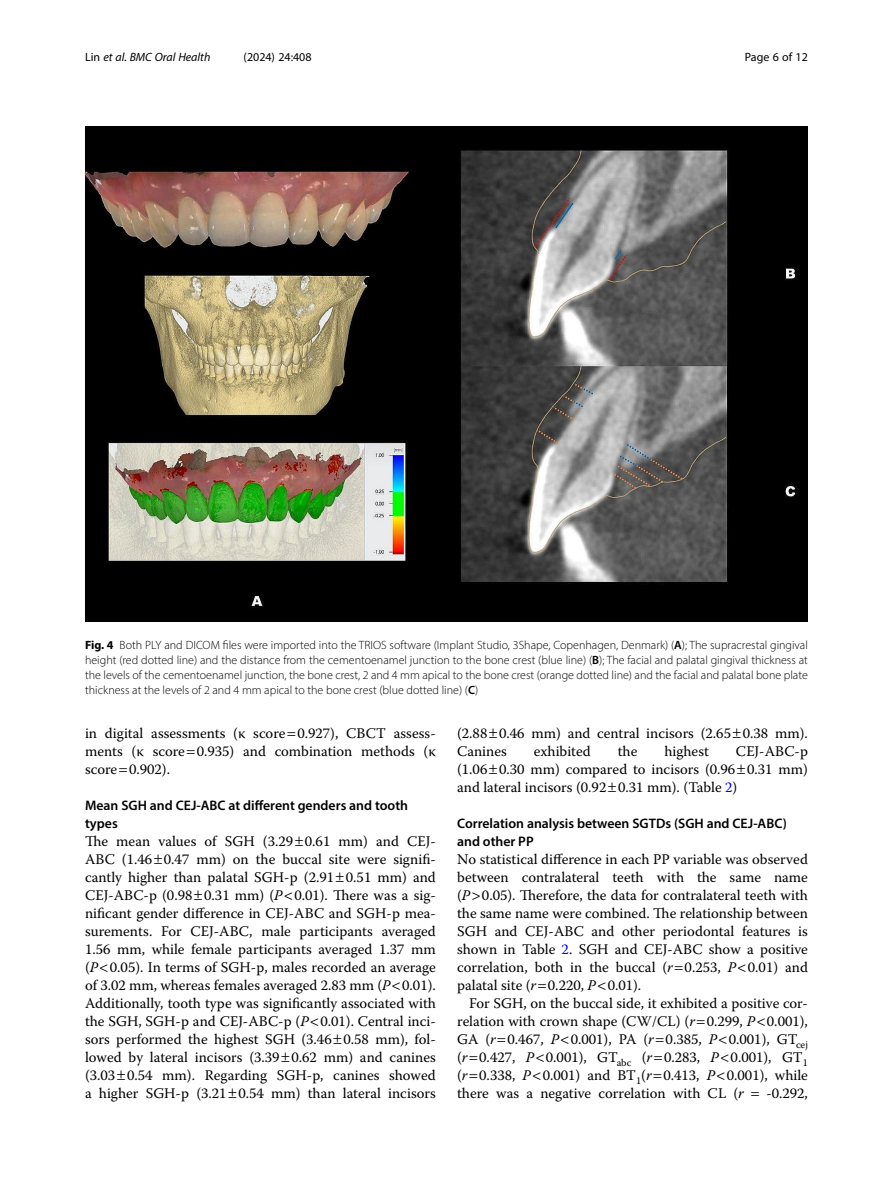
<style>
.page{position:relative;width:893px;height:1191px;background:#fff}
.page>*{position:absolute;margin:0;border:0;box-sizing:border-box;transform-origin:0 0}
.Body_Text{font:14.7px/18px "Warnock Pro";color:#000;text-align:justify}
.Body_Text_Indent{font:14.7px/18px "Warnock Pro";color:#000;text-align:justify}
.Head_2{font:600 13.8px/18px "Myriad Pro";color:#000}
.Figure_Caption{font:300 12px/15px "Myriad Pro";color:#000;text-align:justify}
.t1{font:italic 12px "Myriad Pro";color:#000}
.t2{font:12px "Myriad Pro";color:#000}
.s1{font-style:normal}
.s2{font-weight:700}
.s3{font-weight:600}
.s4{font-style:italic}
.s5{color:#00f}
</style>
<div class="page">
<img style="left:85px;top:126px;width:723px;height:495px">
<p class="t1" style="left:85px;top:50px;width:127px"><span class="s1">Lin</span> et al. BMC Oral Health</p>
<p class="t2" style="left:244px;top:50px;width:70px">(2024) 24:408</p>
<p class="t2" style="left:745px;top:50px;width:65px">Page 6 of 12</p>
<p class="Figure_Caption" style="left:85px;top:637px;width:724px"><span class="s2">Fig. 4</span> Both PLY and DICOM files were imported into the TRIOS software (Implant Studio, 3Shape, Copenhagen, Denmark) (<span class="s3">A</span>); The supracrestal gingival height (red dotted line) and the distance from the cementoenamel junction to the bone crest (blue line) (<span class="s3">B</span>); The facial and palatal gingival thickness at the levels of the cementoenamel junction, the bone crest, 2 and 4 mm apical to the bone crest (orange dotted line) and the facial and palatal bone plate thickness at the levels of 2 and 4 mm apical to the bone crest (blue dotted line) (<span class="s3">C</span>)</p>
<p class="Body_Text" style="left:85px;top:724px;width:352px">in digital assessments (κ score 0.927), CBCT assess&shy;ments (κ score 0.935) and combination methods (κ score 0.902).</p>
<p class="Head_2" style="left:85px;top:796px;width:325px">Mean SGH and CEJ-ABC at different genders and tooth types</p>
<p class="Body_Text" style="left:85px;top:832px;width:352px">The mean values of SGH (3.29 0.61 mm) and CEJ-ABC (1.46 0.47 mm) on the buccal site were signifi&shy;cantly higher than palatal SGH-p (2.91 0.51 mm) and CEJ-ABC-p (0.98 0.31 mm) (<span class="s4">P</span> 0.01). There was a sig&shy;nificant gender difference in CEJ-ABC and SGH-p mea&shy;surements. For CEJ-ABC, male participants averaged 1.56 mm, while female participants averaged 1.37 mm (<span class="s4">P</span> 0.05). In terms of SGH-p, males recorded an average of 3.02 mm, whereas females averaged 2.83 mm (<span class="s4">P</span> 0.01).<br>Additionally, tooth type was significantly associated with the SGH, SGH-p and CEJ-ABC-p (<span class="s4">P</span> 0.01). Central inci&shy;sors performed the highest SGH (3.46 0.58 mm), fol&shy;lowed by lateral incisors (3.39 0.62 mm) and canines (3.03 0.54 mm). Regarding SGH-p, canines showed a higher SGH-p (3.21 0.54 mm) than lateral incisors</p>
<p class="Body_Text" style="left:457px;top:724px;width:352px">(2.88 0.46 mm) and central incisors (2.65 0.38 mm).<br>Canines</p>
<p class="Body_Text" style="left:534px;top:742px;width:59px">exhibited</p>
<p class="Body_Text" style="left:618px;top:742px;width:21px">the</p>
<p class="Body_Text" style="left:664px;top:742px;width:46px">highest</p>
<p class="Body_Text" style="left:457px;top:742px;width:352px;text-indent:279px">CEJ-ABC-p (1.06 0.30 mm) compared to incisors (0.96 0.31 mm) and lateral incisors (0.92 0.31 mm). (Table <span class="s5">2</span>)</p>
<p class="Head_2" style="left:457px;top:814px;width:331px">Correlation analysis between SGTDs (SGH and CEJ-ABC) and other PP</p>
<p class="Body_Text" style="left:457px;top:850px;width:352px">No statistical difference in each PP variable was observed between contralateral teeth with the same name (<span class="s4">P</span> 0.05). Therefore, the data for contralateral teeth with the same name were combined. The relationship between SGH and CEJ-ABC and other periodontal features is shown in Table <span class="s5">2</span>. SGH and CEJ-ABC show a positive correlation, both in the buccal (<span class="s4">r</span> 0.253, <span class="s4">P</span> 0.01) and palatal site (<span class="s4">r</span> 0.220, <span class="s4">P</span> 0.01).</p>
<p class="Body_Text_Indent" style="left:457px;top:994px;width:352px;text-indent:12px">For SGH, on the buccal side, it exhibited a positive cor&shy;relation with crown shape (CW/CL) (<span class="s4">r</span> 0.299, <span class="s4">P</span> 0.001), GA (<span class="s4">r</span> 0.467, <span class="s4">P</span> 0.001), PA (<span class="s4">r</span> 0.385, <span class="s4">P</span> 0.001), GT<sub>cej </sub>(<span class="s4">r</span> 0.427, <span class="s4">P</span> 0.001), GT<sub>abc</sub> (<span class="s4">r</span> 0.283, <span class="s4">P</span> 0.001), GT<sub>1 </sub>(<span class="s4">r</span> 0.338, <span class="s4">P</span> 0.001) and BT<sub>1</sub>(<span class="s4">r</span> 0.413, <span class="s4">P</span> 0.001), while there was a negative correlation with CL (<span class="s4">r</span></p>
<p class="Body_Text_Indent" style="left:766px;top:1084px;width:43px">-0.292,</p>
</div>
